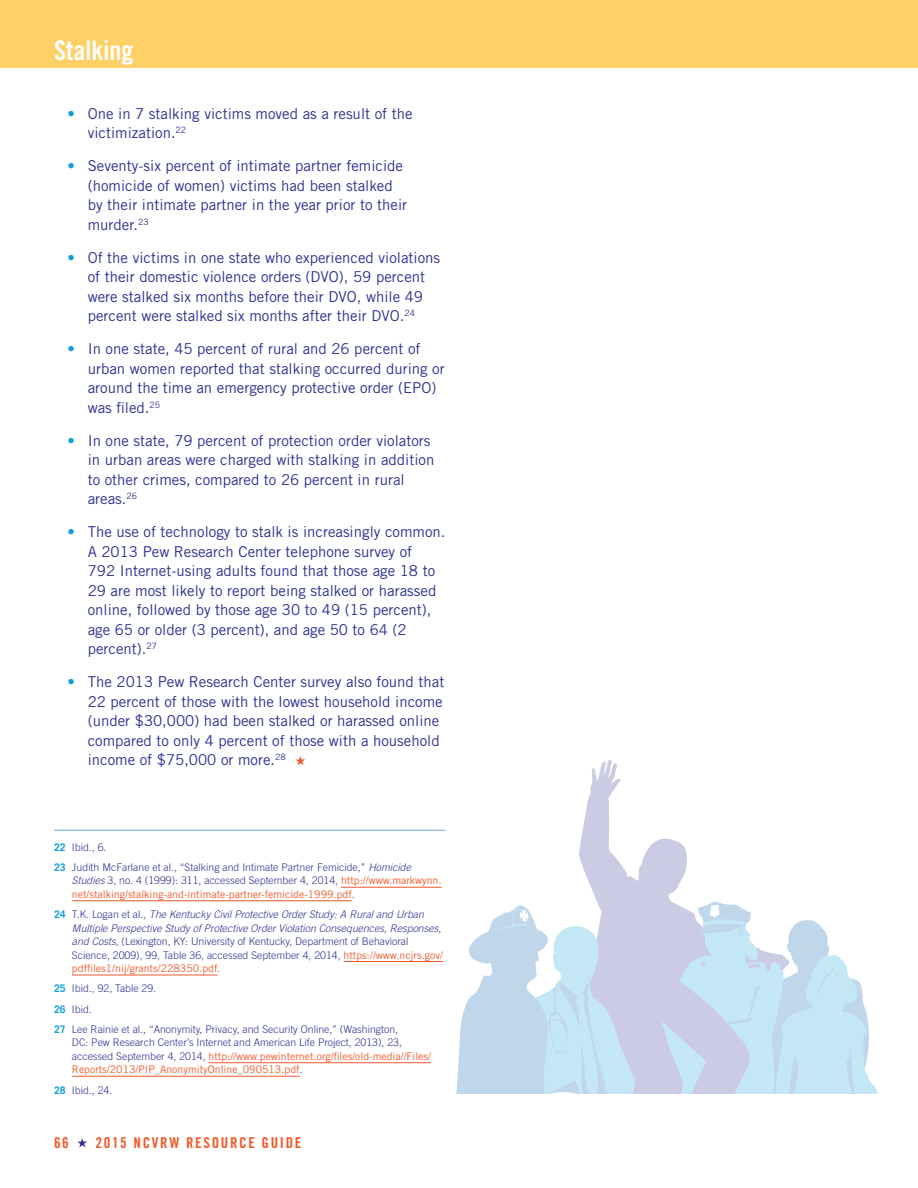
<style>
.page{position:relative;width:918px;height:1188px;background:#fff}
.page>*{position:absolute;margin:0;border:0;box-sizing:border-box;transform-origin:0 0}
.t1{font:27px "Trade Gothic LT Std Bd Cn 20";color:#fff}
.t2{font:15px/19.5px "Trade Gothic LT Std";color:#2e3092}
.t3{font:15px "Trade Gothic LT Std Bd Cn 20";letter-spacing:.11em;color:#f15929}
.t4{font:italic 300 10.5px/13.5px "Trade Gothic LT Std";color:#2e3092}
.t5{font:10.5px/13.5px "Trade Gothic LT Std";color:#f15929}
.t6{font:300 10.5px/20.2px "Trade Gothic LT Std";color:#2e3092}
.s1{color:#12a0db}
.s2{font-weight:700;color:#12a0db}
.s3{font-style:italic}
.s4{font-weight:300;font-style:italic;color:#2e3092}
.s5{font-weight:300;color:#2e3092}
.s6{font-weight:700;font-style:normal;color:#12a0db}
.s7{font-style:normal}
.s8{font-weight:400;font-style:normal;color:#f15929}
</style>
<div class="page">
<svg style="left:77px;top:1138px;width:10px;height:10px"></svg>
<div style="left:0;top:0;width:918px;height:68px;background:#fed066"></div>
<svg style="left:579px;top:795px;width:108px;height:106px;fill:#cfcfe6"></svg>
<svg style="left:590px;top:760px;width:31px;height:44px"></svg>
<svg style="left:456px;top:901px;width:422px;height:193px"></svg>
<svg style="left:295px;top:756px;width:10px;height:9px"></svg>
<hr style="left:54px;top:830px;width:392px;height:1px;background:#6fa7e3">
<hr style="left:341px;top:887px;width:101px;height:1px;background:#f15929">
<hr style="left:72px;top:900px;width:280px;height:1px;background:#f15929">
<hr style="left:344px;top:961px;width:99px;height:1px;background:#f15929">
<hr style="left:72px;top:975px;width:146px;height:1px;background:#f15929">
<hr style="left:209px;top:1062px;width:222px;height:1px;background:#f15929">
<hr style="left:72px;top:1076px;width:228px;height:1px;background:#f15929">
<h1 class="t1" style="left:54px;top:34px;width:81px">Stalking</h1>
<p class="t2" style="left:88px;top:104px;width:326px;text-indent:-20px"><span class="s1">•</span> One in 7 stalking victims moved as a result of the victimization.<sup>22</sup></p>
<p class="t2" style="left:88px;top:156px;width:321px;text-indent:-20px"><span class="s1">•</span> Seventy-six percent of intimate partner femicide (homicide of women) victims had been stalked by their intimate partner in the year prior to their murder.<sup>23</sup></p>
<p class="t2" style="left:68px;top:248px;width:374px;text-align:center"><span class="s1">•</span> Of the victims in one state who experienced violations of their domestic violence orders (DVO), 59 percent<br>were stalked six months before their DVO, while 49 percent were stalked six months after their DVO.<sup>24</sup></p>
<p class="t2" style="left:88px;top:339px;width:359px;text-indent:-20px"><span class="s1">•</span> In one state, 45 percent of rural and 26 percent of urban women reported that stalking occurred during or around the time an emergency protective order (EPO) was filed.<sup>25</sup></p>
<p class="t2" style="left:88px;top:431px;width:348px;text-indent:-20px"><span class="s1">•</span> In one state, 79 percent of protection order violators in urban areas were charged with stalking in addition to other crimes, compared to 26 percent in rural areas.<sup>26</sup></p>
<p class="t2" style="left:88px;top:522px;width:359px;text-indent:-20px"><span class="s1">•</span> The use of technology to stalk is increasingly common.<br>A 2013 Pew Research Center telephone survey of<br>792 Internet-using adults found that those age 18 to 29 are most likely to report being stalked or harassed online, followed by those age 30 to 49 (15 percent), age 65 or older (3 percent), and age 50 to 64 (2 percent).<sup>27</sup></p>
<p class="t2" style="left:88px;top:672px;width:358px;text-indent:-20px"><span class="s1">•</span> The 2013 Pew Research Center survey also found that 22 percent of those with the lowest household income (under $30,000) had been stalked or harassed online compared to only 4 percent of those with a household income of $75,000 or more.<sup>28</sup></p>
<p class="t6" style="left:54px;top:837px;width:358px"><span class="s2">22</span> Ibid., 6.<br><span class="s2">23</span> Judith McFarlane et al., “Stalking and Intimate Partner Femicide,” <span class="s3">Homicide</span></p>
<p class="t5" style="left:72px;top:874px;width:371px"><span class="s4">Studies</span> <span class="s5">3, no. 4 (1999): 311, accessed September 4, 2014,</span> http://www.markwynn. net/stalking/stalking-and-intimate-partner-femicide-1999.pdf<span class="s5">.</span></p>
<p class="t4" style="left:72px;top:908px;width:373px;text-indent:-18px"><span class="s6">24</span> <span class="s7">T.K. Logan et al.,</span> The Kentucky Civil Protective Order Study: A Rural and Urban Multiple Perspective Study of Protective Order Violation Consequences, Responses, and Costs, <span class="s7">(Lexington, KY: University of Kentucky, Department of Behavioral Science, 2009), 99, Table 36, accessed September 4, 2014,</span> <span class="s8">https://www.ncjrs.gov/ pdffiles1/nij/grants/228350.pdf</span><span class="s7">.</span></p>
<p class="t6" style="left:54px;top:978px;width:346px"><span class="s2">25</span> Ibid., 92, Table 29.<br><span class="s2">26</span> Ibid.<br><span class="s2">27</span> Lee Rainie et al., “Anonymity, Privacy, and Security Online,” (Washington,</p>
<p class="t5" style="left:72px;top:1036px;width:361px"><span class="s5">DC: Pew Research Center’s Internet and American Life Project, 2013), 23, accessed September 4, 2014,</span> http://www.pewinternet.org/files/old-media//Files/<br>Reports/2013/PIP_AnonymityOnline_090513.pdf<span class="s5">.</span></p>
<p class="t6" style="left:54px;top:1080px;width:60px"><span class="s2">28</span> Ibid., 24.</p>
<p class="t3" style="left:54px;top:1133px;width:16px">66</p>
<p class="t3" style="left:95px;top:1133px;width:208px">2015 NCVRW RESOURCE GUIDE</p>
</div>
